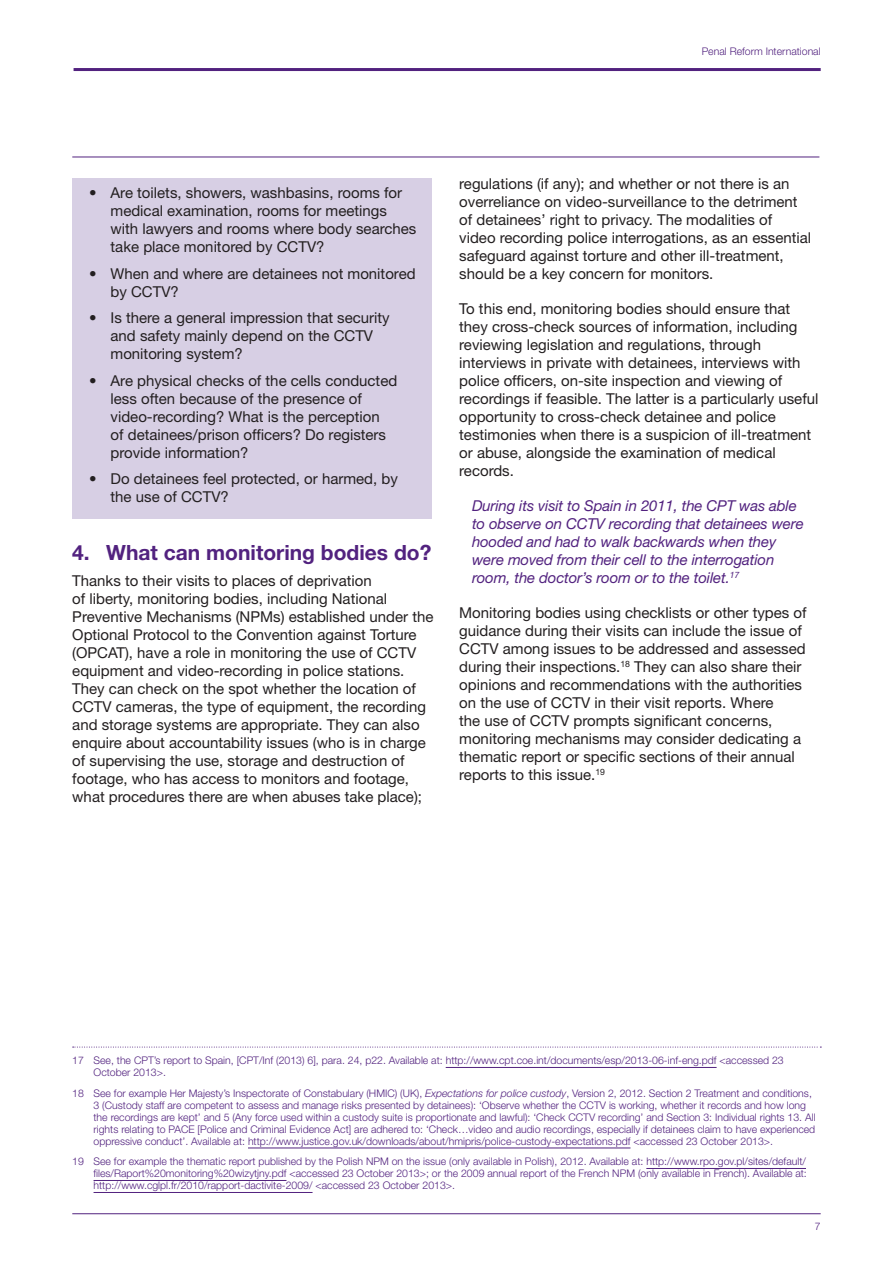
<style>
.page{position:relative;width:893px;height:1263px;background:#fff}
.page>*{position:absolute;margin:0;border:0;box-sizing:border-box;transform-origin:0 0}
.b-head{font:700 21px "Helvetica Neue LT Std";color:#52227f}
.text{font:15px/18px "Helvetica Neue LT Std";color:#231f20}
.box_text{font:italic 15px/18px "Helvetica Neue LT Std";letter-spacing:-.01em;color:#52227f}
.footnote{font:300 10.5px/12px "Helvetica Neue LT Std";color:#52227f}
.footnote_first{font:300 10.5px/12px "Helvetica Neue LT Std";color:#52227f}
.s1{font-style:italic}
</style>
<div class="page">
<hr style="left:72px;top:1213px;width:749px;height:1px;background:#52227f">
<hr style="left:74px;top:68px;width:747px;height:3px;background:#52227f">
<hr style="left:72px;top:157px;width:747px;height:1px;background:#52227f">
<div style="left:72px;top:179px;width:360px;height:340px;background:#d7cfe4"></div>
<svg style="left:73px;top:1047px;width:748px;height:1px"></svg>
<hr style="left:446px;top:1067px;width:271px;height:1px;background:#52227f">
<hr style="left:248px;top:1148px;width:382px;height:1px;background:#52227f">
<hr style="left:646px;top:1168px;width:160px;height:1px;background:#52227f">
<hr style="left:94px;top:1180px;width:192px;height:1px;background:#52227f">
<hr style="left:94px;top:1192px;width:219px;height:1px;background:#52227f">
<p class="footnote" style="left:702px;top:45px;width:121px">Penal Reform International</p>
<p class="text" style="left:111px;top:184px;width:307px;text-indent:-21px">• Are toilets, showers, washbasins, rooms for medical examination, rooms for meetings with lawyers and rooms where body searches take place monitored by CCTV?</p>
<p class="text" style="left:111px;top:264px;width:307px;text-indent:-21px">• When and where are detainees not monitored by CCTV?</p>
<p class="text" style="left:111px;top:309px;width:281px;text-indent:-21px">• Is there a general impression that security and safety mainly depend on the CCTV monitoring system?</p>
<p class="text" style="left:111px;top:371px;width:288px;text-indent:-21px">• Are physical checks of the cells conducted less often because of the presence of video-recording? What is the perception<br>of detainees/prison officers? Do registers provide information?</p>
<p class="text" style="left:111px;top:470px;width:289px;text-indent:-21px">• Do detainees feel protected, or harmed, by the use of CCTV?</p>
<p class="b-head" style="left:72px;top:539px;width:361px">4. What can monitoring bodies do?</p>
<p class="text" style="left:72px;top:572px;width:363px">Thanks to their visits to places of deprivation<br>of liberty, monitoring bodies, including National Preventive Mechanisms (NPMs) established under the Optional Protocol to the Convention against Torture (OPCAT), have a role in monitoring the use of CCTV equipment and video-recording in police stations.<br>They can check on the spot whether the location of CCTV cameras, the type of equipment, the recording and storage systems are appropriate. They can also enquire about accountability issues (who is in charge of supervising the use, storage and destruction of footage, who has access to monitors and footage, what procedures there are when abuses take place);</p>
<p class="text" style="left:459px;top:175px;width:353px">regulations (if any); and whether or not there is an overreliance on video-surveillance to the detriment of detainees’ right to privacy. The modalities of video recording police interrogations, as an essential safeguard against torture and other ill-treatment, should be a key concern for monitors.</p>
<p class="text" style="left:459px;top:300px;width:361px">To this end, monitoring bodies should ensure that they cross-check sources of information, including reviewing legislation and regulations, through interviews in private with detainees, interviews with police officers, on-site inspection and viewing of recordings if feasible. The latter is a particularly useful opportunity to cross-check detainee and police testimonies when there is a suspicion of ill-treatment or abuse, alongside the examination of medical records.</p>
<p class="box_text" style="left:472px;top:497px;width:333px">During its visit to Spain in 2011, the CPT was able to observe on CCTV recording that detainees were hooded and had to walk backwards when they were moved from their cell to the interrogation room, the doctor’s room or to the toilet.<sup>17</sup></p>
<p class="text" style="left:459px;top:604px;width:349px">Monitoring bodies using checklists or other types of guidance during their visits can include the issue of CCTV among issues to be addressed and assessed during their inspections.<sup>18</sup> They can also share their opinions and recommendations with the authorities on the use of CCTV in their visit reports. Where<br>the use of CCTV prompts significant concerns, monitoring mechanisms may consider dedicating a thematic report or specific sections of their annual reports to this issue.<sup>19</sup></p>
<p class="footnote_first" style="left:94px;top:1054px;width:692px;text-indent:-21px">17 See, the CPT’s report to Spain, [CPT/Inf (2013) 6], para. 24, p22. Available at: http://www.cpt.coe.int/documents/esp/2013-06-inf-eng.pdf &lt;accessed 23<br>October 2013&gt;.</p>
<p class="footnote" style="left:94px;top:1087px;width:724px;text-indent:-21px">18 See for example Her Majesty’s Inspectorate of Constabulary (HMIC) (UK), <span class="s1">Expectations for police custody</span>, Version 2, 2012. Section 2 Treatment and conditions, 3 (Custody staff are competent to assess and manage risks presented by detainees): ‘Observe whether the CCTV is working, whether it records and how long the recordings are kept’ and 5 (Any force used within a custody suite is proportionate and lawful): ‘Check CCTV recording’ and Section 3: Individual rights 13. All rights relating to PACE [Police and Criminal Evidence Act] are adhered to: ‘Check…video and audio recordings, especially if detainees claim to have experienced oppressive conduct’. Available at: http://www.justice.gov.uk/downloads/about/hmipris/police-custody-expectations.pdf &lt;accessed 23 October 2013&gt;.</p>
<p class="footnote" style="left:94px;top:1155px;width:715px;text-align:justify;text-indent:-21px">19 See for example the thematic report published by the Polish NPM on the issue (only available in Polish), 2012. Available at: http://www.rpo.gov.pl/sites/default/ files/Raport%20monitoring%20wizytjny.pdf &lt;accessed 23 October 2013&gt;; or the 2009 annual report of the French NPM (only available in French). Available at: http://www.cglpl.fr/2010/rapport-dactivite-2009/ &lt;accessed 23 October 2013&gt;.</p>
<p class="footnote" style="left:815px;top:1220px;width:7px">7</p>
</div>
